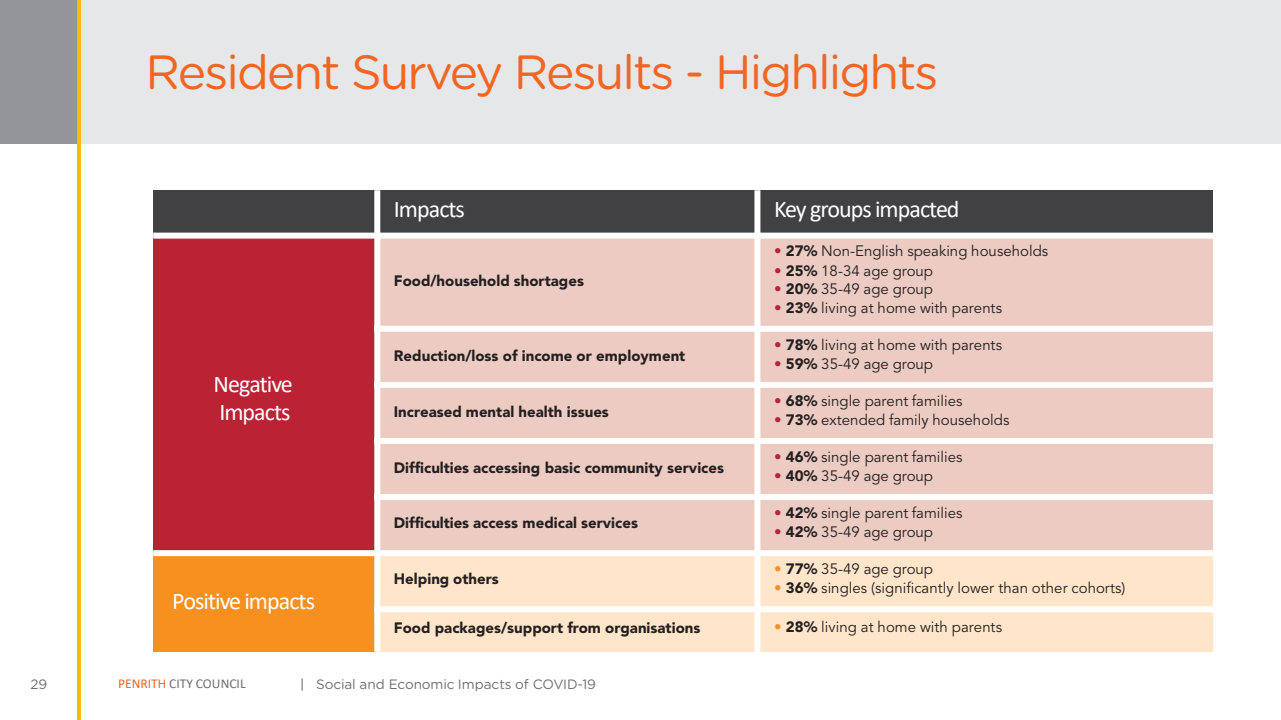
<style>
.page{position:relative;width:1281px;height:720px;background:#fff}
.page>*{position:absolute;margin:0;border:0;box-sizing:border-box;transform-origin:0 0}
.t1{font:48px "Gotham Rounded";letter-spacing:-.04em;color:#f26522}
.t2{font:24px/28px "Calibri";letter-spacing:-.04em;color:#fff}
.t3{font:15px "Avenir LT Std";color:#231f20}
.t4{font:900 15px "Avenir LT Std";color:#231f20}
.t5{font:13.6px "Gotham Rounded";letter-spacing:-.01em;color:#6d6e71}
.t6{font:13.6px "Calibri";color:#6d6e71}
.s1{color:#bb2335}
.s2{font-weight:900}
.s3{color:#f7901e}
.s4{color:#f26522}
.s5{font-family:"Calibri"}
</style>
<div class="page">
<div style="left:78px;top:0;width:1202px;height:144px;background:#e6e7e8"></div>
<div style="left:0;top:0;width:78px;height:144px;background:#939598"></div>
<div style="left:153px;top:190px;width:224px;height:46px;background:#414042"></div>
<div style="left:377px;top:190px;width:380px;height:46px;background:#414042"></div>
<div style="left:757px;top:190px;width:455px;height:46px;background:#414042"></div>
<div style="left:153px;top:236px;width:224px;height:317px;background:#bb2335"></div>
<div style="left:377px;top:236px;width:380px;height:93px;background:#ebcbc2"></div>
<div style="left:757px;top:236px;width:455px;height:93px;background:#ebcbc2"></div>
<div style="left:377px;top:329px;width:380px;height:56px;background:#ebcbc2"></div>
<div style="left:757px;top:329px;width:455px;height:56px;background:#ebcbc2"></div>
<div style="left:377px;top:385px;width:380px;height:56px;background:#ebcbc2"></div>
<div style="left:757px;top:385px;width:455px;height:56px;background:#ebcbc2"></div>
<div style="left:377px;top:441px;width:380px;height:56px;background:#ebcbc2"></div>
<div style="left:757px;top:441px;width:455px;height:56px;background:#ebcbc2"></div>
<div style="left:377px;top:497px;width:380px;height:56px;background:#ebcbc2"></div>
<div style="left:757px;top:497px;width:455px;height:56px;background:#ebcbc2"></div>
<div style="left:153px;top:553px;width:224px;height:99px;background:#f7901e"></div>
<div style="left:377px;top:553px;width:380px;height:56px;background:#ffe5ca"></div>
<div style="left:757px;top:553px;width:455px;height:56px;background:#ffe5ca"></div>
<div style="left:377px;top:609px;width:380px;height:43px;background:#ffe5ca"></div>
<div style="left:757px;top:609px;width:455px;height:43px;background:#ffe5ca"></div>
<div style="left:374px;top:190px;width:6px;height:462px;background:#fff"></div>
<div style="left:754px;top:190px;width:6px;height:462px;background:#fff"></div>
<div style="left:153px;top:233px;width:1059px;height:6px;background:#fff"></div>
<div style="left:374px;top:326px;width:838px;height:6px;background:#fff"></div>
<div style="left:374px;top:382px;width:838px;height:6px;background:#fff"></div>
<div style="left:374px;top:438px;width:838px;height:6px;background:#fff"></div>
<div style="left:374px;top:494px;width:838px;height:6px;background:#fff"></div>
<div style="left:153px;top:550px;width:1059px;height:6px;background:#fff"></div>
<div style="left:374px;top:606px;width:838px;height:6px;background:#fff"></div>
<hr style="left:78px;top:0;width:3px;height:720px;background:#fdb916">
<h1 class="t1" style="left:145px;top:39px;width:794px">Resident Survey Results - Highlights</h1>
<p class="t2" style="left:394px;top:195px;width:73px">Impacts</p>
<p class="t2" style="left:774px;top:195px;width:187px">Key groups impacted</p>
<p class="t2" style="left:213px;top:370px;width:81px">Negative<br>Impacts</p>
<p class="t2" style="left:172px;top:587px;width:144px">Positive impacts</p>
<p class="t4" style="left:394px;top:272px;width:191px">Food/household shortages</p>
<p class="t4" style="left:394px;top:347px;width:293px">Reduction/loss of income or employment</p>
<p class="t4" style="left:394px;top:403px;width:216px">Increased mental health issues</p>
<p class="t4" style="left:394px;top:458px;width:331px">Difficulties accessing basic community services</p>
<p class="t4" style="left:394px;top:514px;width:245px">Difficulties access medical services</p>
<p class="t4" style="left:394px;top:569px;width:106px">Helping others</p>
<p class="t3" style="left:774px;top:242px;width:275px"><span class="s1">•</span> <span class="s2">27%</span> Non-English speaking households</p>
<p class="t3" style="left:774px;top:262px;width:160px"><span class="s1">•</span> <span class="s2">25%</span> 18-34 age group</p>
<p class="t3" style="left:774px;top:281px;width:160px"><span class="s1">•</span> <span class="s2">20%</span> 35-49 age group</p>
<p class="t3" style="left:774px;top:299px;width:229px"><span class="s1">•</span> <span class="s2">23%</span> living at home with parents</p>
<p class="t3" style="left:774px;top:336px;width:229px"><span class="s1">•</span> <span class="s2">78%</span> living at home with parents</p>
<p class="t3" style="left:774px;top:355px;width:160px"><span class="s1">•</span> <span class="s2">59%</span> 35-49 age group</p>
<p class="t3" style="left:774px;top:392px;width:190px"><span class="s1">•</span> <span class="s2">68%</span> single parent families</p>
<p class="t3" style="left:774px;top:411px;width:236px"><span class="s1">•</span> <span class="s2">73%</span> extended family households</p>
<p class="t3" style="left:774px;top:448px;width:190px"><span class="s1">•</span> <span class="s2">46%</span> single parent families</p>
<p class="t3" style="left:774px;top:467px;width:160px"><span class="s1">•</span> <span class="s2">40%</span> 35-49 age group</p>
<p class="t3" style="left:774px;top:504px;width:190px"><span class="s1">•</span> <span class="s2">42%</span> single parent families</p>
<p class="t3" style="left:774px;top:523px;width:160px"><span class="s1">•</span> <span class="s2">42%</span> 35-49 age group</p>
<p class="t3" style="left:774px;top:560px;width:160px"><span class="s3">•</span> <span class="s2">77%</span> 35-49 age group</p>
<p class="t3" style="left:774px;top:579px;width:352px"><span class="s3">•</span> <span class="s2">36%</span> singles (significantly lower than other cohorts)</p>
<p class="t4" style="left:394px;top:618px;width:308px">Food packages/support from organisations</p>
<p class="t3" style="left:774px;top:618px;width:229px"><span class="s3">•</span> <span class="s2">28%</span> living at home with parents</p>
<p class="t5" style="left:30px;top:674px;width:18px">29</p>
<p class="t6" style="left:118px;top:674px;width:129px"><span class="s4">PENRITH</span> CITY COUNCIL</p>
<p class="t5" style="left:299px;top:674px;width:298px"><span class="s5">|</span> Social and Economic Impacts of COVID-19</p>
</div>
